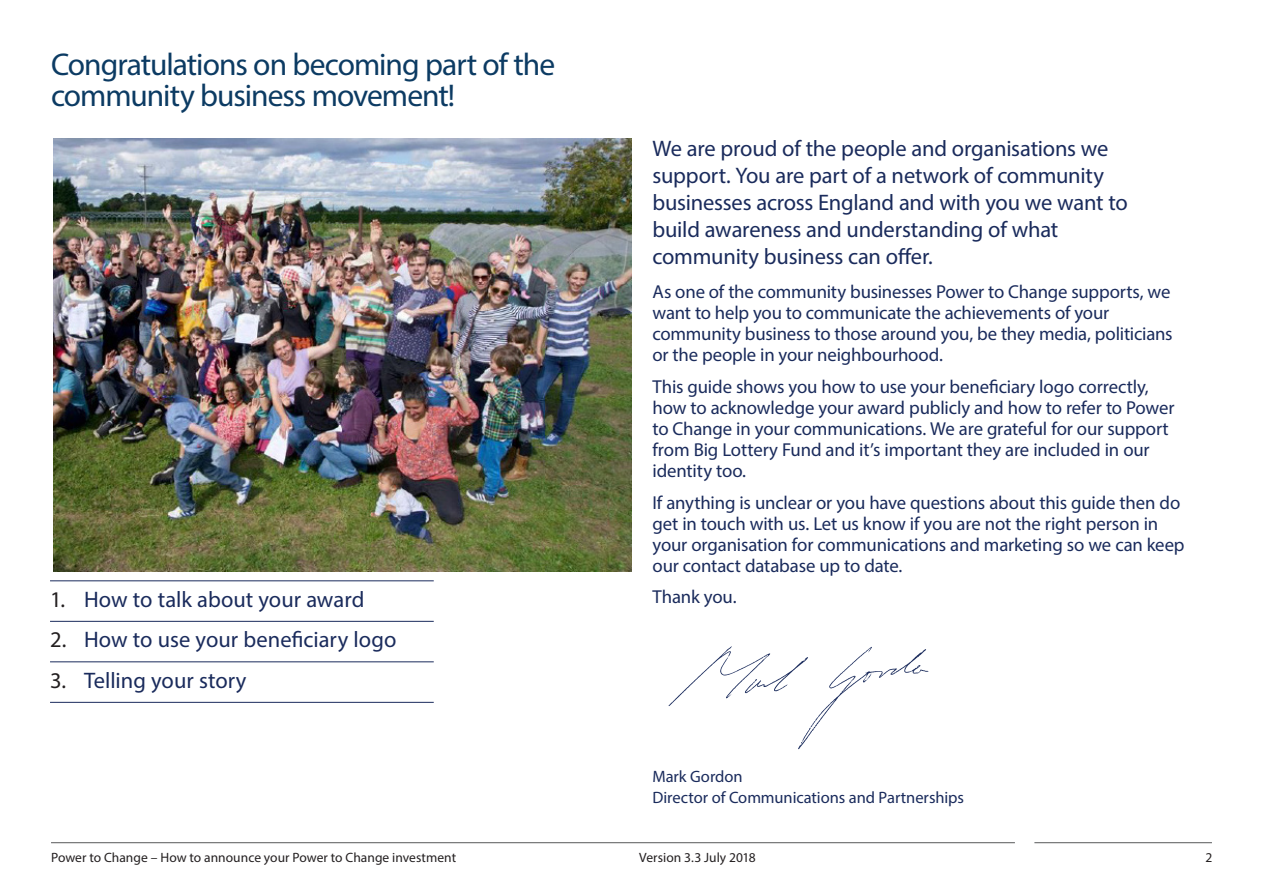
<style>
.page{position:relative;width:1263px;height:893px;background:#fff}
.page>*{position:absolute;margin:0;border:0;box-sizing:border-box;transform-origin:0 0}
.Page_Heading_21_21pt{font:31.5px/31.5px "Myriad Pro";letter-spacing:-.035em;color:#0c3b63}
.Intro_Regular_15_18p{font:22.5px/27px "Myriad Pro";letter-spacing:-.01em;color:#1a2b5c}
.Contents_15_18pt{font:22.5px "Myriad Pro";color:#1a2b5c}
.Intro_Regular_15_18p-2{font:18.75px/21px "Myriad Pro";letter-spacing:-.01em;color:#1a2b5c}
.Intro_Regular_15_18p-3{font:16.5px/21px "Myriad Pro";letter-spacing:-.005em;color:#1a2b5c}
.t1{font:13.5px "Myriad Pro";color:#231f20}
.s1{color:#231f20}
</style>
<div class="page">
<hr style="left:1034px;top:842px;width:178px;height:1px;background:#57585a">
<hr style="left:51px;top:842px;width:964px;height:1px;background:#57585a">
<hr style="left:50px;top:581px;width:384px;height:1px;background:#1a2b5c">
<hr style="left:50px;top:621px;width:384px;height:1px;background:#1a2b5c">
<hr style="left:50px;top:662px;width:384px;height:1px;background:#1a2b5c">
<hr style="left:50px;top:702px;width:384px;height:1px;background:#1a2b5c">
<img style="left:668px;top:646px;width:261px;height:104px">
<img style="left:53px;top:138px;width:578px;height:434px">
<p class="Page_Heading_21_21pt" style="left:51px;top:48px;width:506px">Congratulations on becoming part of the community business movement!</p>
<p class="Contents_15_18pt" style="left:50px;top:585px;width:316px"><span class="s1">1.</span> How to talk about your award</p>
<p class="Contents_15_18pt" style="left:50px;top:626px;width:348px"><span class="s1">2.</span> How to use your beneficiary logo</p>
<p class="Contents_15_18pt" style="left:50px;top:666px;width:198px"><span class="s1">3.</span> Telling your story</p>
<p class="Intro_Regular_15_18p" style="left:652px;top:135px;width:477px">We are proud of the people and organisations we support. You are part of a network of community businesses across England and with you we want to build awareness and understanding of what community business can offer.</p>
<p class="Intro_Regular_15_18p-2" style="left:652px;top:281px;width:522px">As one of the community businesses Power to Change supports, we want to help you to communicate the achievements of your community business to those around you, be they media, politicians or the people in your neighbourhood.</p>
<p class="Intro_Regular_15_18p-2" style="left:652px;top:376px;width:524px">This guide shows you how to use your beneficiary logo correctly, how to acknowledge your award publicly and how to refer to Power to Change in your communications. We are grateful for our support from Big Lottery Fund and it’s important they are included in our identity too.</p>
<p class="Intro_Regular_15_18p-2" style="left:652px;top:491px;width:534px">If anything is unclear or you have questions about this guide then do get in touch with us. Let us know if you are not the right person in your organisation for communications and marketing so we can keep our contact database up to date.</p>
<p class="Intro_Regular_15_18p-2" style="left:652px;top:586px;width:86px">Thank you.</p>
<p class="Intro_Regular_15_18p-3" style="left:652px;top:765px;width:313px">Mark Gordon<br>Director of Communications and Partnerships</p>
<p class="t1" style="left:51px;top:849px;width:407px">Power to Change – How to announce your Power to Change investment</p>
<p class="t1" style="left:639px;top:849px;width:118px">Version 3.3 July 2018</p>
<p class="t1" style="left:1205px;top:849px;width:8px">2</p>
</div>
